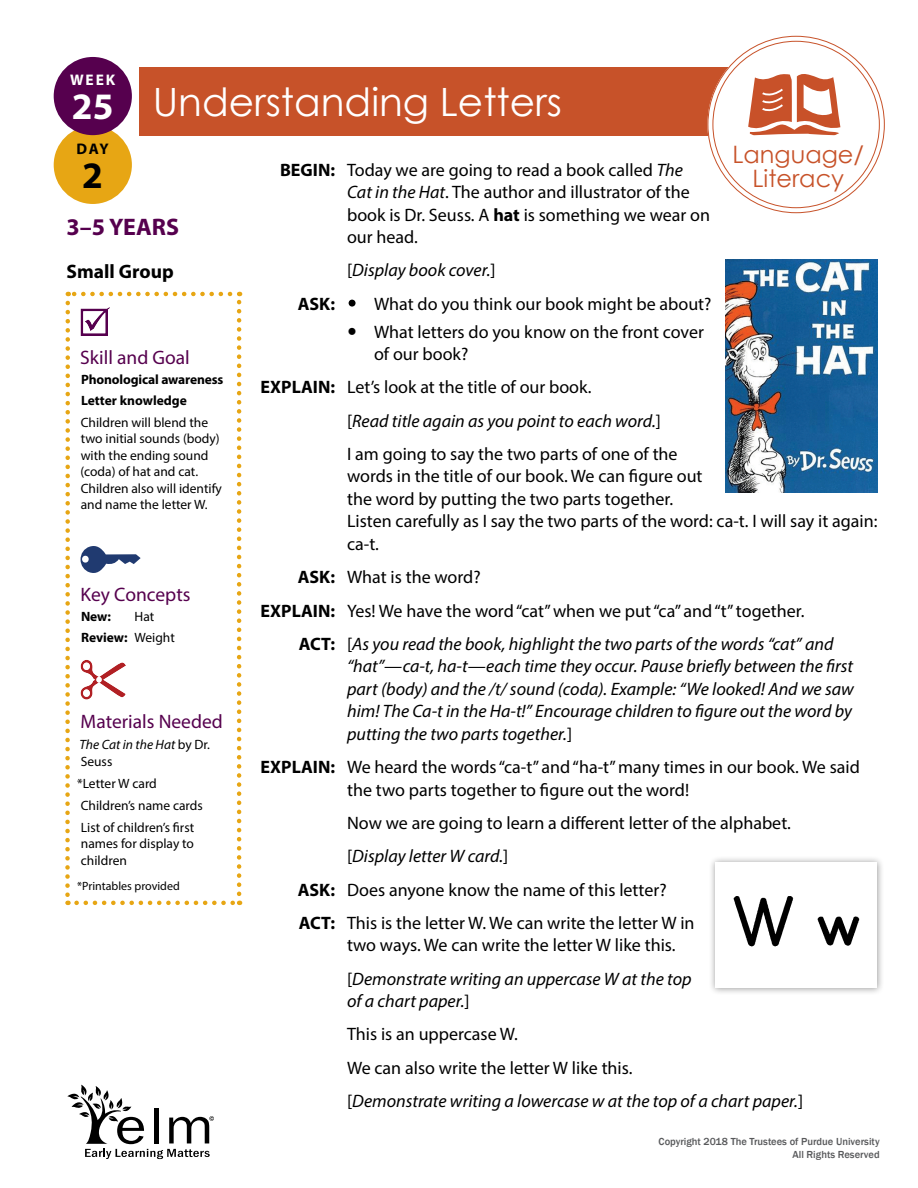
<style>
.page{position:relative;width:918px;height:1188px;background:#fff}
.page>*{position:absolute;margin:0;border:0;box-sizing:border-box;transform-origin:0 0}
._1-01_Domain_Lg_LL{font:39px "Century Gothic";color:#fff}
.t1{font:700 37.5px "Myriad Pro";color:#fff}
.t2{font:700 37.5px "Myriad Pro";color:#000}
._1-01_Domain_Lg_LL-2{font:24px/24px "Century Gothic";color:#c75229;text-align:center}
.t3{font:700 24px "Myriad Pro";color:#56004e}
.t4{font:19.5px "Myriad Pro";color:#56004e}
.t5{font:700 19.5px "Myriad Pro";color:#000}
.t6{font:18px/22.5px "Myriad Pro";color:#000}
.t7{font:italic 18px/22.5px "Myriad Pro";color:#000}
.t8{font:700 18px "Myriad Pro";color:#000}
.t9{font:700 15.45px "Myriad Pro";color:#fff}
.t10{font:700 15.45px "Myriad Pro";color:#000}
._2-05_Sidebar_Body{font:13.5px/16.5px "Myriad Pro";color:#000}
._2-03_Key_Concepts_1{font:700 13.5px/20.4px "Myriad Pro";letter-spacing:-.005em;color:#000}
._2-07_Shared_Reading{font:italic 13.5px/16.5px "Myriad Pro";color:#000}
._2-03_Key_Concepts_1-2{font:13.5px "Myriad Pro";color:#000}
._2-06_Printable{font:12px "Myriad Pro";color:#000}
.t11{font:500 10.5px/12.6px "Franklin Gothic";color:#58595b;text-align:right}
.s1{font-weight:700}
.s2{font-style:italic}
.s3{font-style:normal}
.s4{font-weight:700;font-style:normal}
.s5{font-weight:400}
</style>
<div class="page">
<div style="left:140px;top:68px;width:592px;height:68px;background:#c75229"></div>
<div style="left:54px;top:126px;width:78px;height:78px;background:#e7a614;border-radius:50%"></div>
<div style="left:54px;top:57px;width:78px;height:78px;background:#56004e;border-radius:50%"></div>
<div style="left:710px;top:39px;width:172px;height:171px;background:#fff;border-radius:50%"></div>
<div style="left:707px;top:36px;width:178px;height:177px;border:6px solid #fff;border-radius:50%"></div>
<svg style="left:748px;top:74px;width:92px;height:61px"></svg>
<svg style="left:81px;top:307px;width:29px;height:29px"></svg>
<svg style="left:81px;top:546px;width:60px;height:27px"></svg>
<svg style="left:81px;top:660px;width:45px;height:40px"></svg>
<svg style="left:77px;top:901px;width:163px;height:4px"></svg>
<svg style="left:237px;top:292px;width:4px;height:602px"></svg>
<svg style="left:68px;top:292px;width:162px;height:4px"></svg>
<svg style="left:65px;top:303px;width:5px;height:602px"></svg>
<img style="left:726px;top:259px;width:152px;height:233px">
<svg style="left:349px;top:300px;width:7px;height:7px"></svg>
<div style="left:708px;top:856px;width:177px;height:139px;background:#000;opacity:.4"></div>
<img style="left:716px;top:863px;width:162px;height:125px">
<svg style="left:68px;top:1085px;width:146px;height:74px"></svg>
<p class="t9" style="left:70px;top:69px;width:47px">WEEK</p>
<h2 class="t1" style="left:72px;top:82px;width:43px">25</h2>
<p class="t10" style="left:77px;top:138px;width:34px">DAY</p>
<h2 class="t2" style="left:82px;top:151px;width:22px">2</h2>
<h1 class="_1-01_Domain_Lg_LL" style="left:153px;top:74px;width:411px">Understanding Letters</h1>
<h1 class="_1-01_Domain_Lg_LL-2" style="left:733px;top:142px;width:133px">Language/<br>Literacy</h1>
<p class="t6" style="left:347px;top:158px;width:365px;text-indent:-67px"><span class="s1">BEGIN:</span> Today we are going to read a book called <span class="s2">The Cat in the Hat</span>. The author and illustrator of the book is Dr. Seuss. A <span class="s1">hat</span> is something we wear on our head.</p>
<p class="t7" style="left:347px;top:259px;width:150px"><span class="s3">[</span>Display book cover.<span class="s3">]</span></p>
<p class="t8" style="left:298px;top:292px;width:39px">ASK:</p>
<p class="t6" style="left:374px;top:292px;width:339px">What do you think our book might be about?</p>
<p class="t6" style="left:374px;top:320px;width:331px">What letters do you know on the front cover of our book?</p>
<p class="t6" style="left:261px;top:376px;width:332px"><span class="s1">EXPLAIN:</span> Let’s look at the title of our book.</p>
<p class="t7" style="left:347px;top:409px;width:315px"><span class="s3">[</span>Read title again as you point to each word.<span class="s3">]</span></p>
<p class="t6" style="left:347px;top:442px;width:532px">I am going to say the two parts of one of the<br>words in the title of our book. We can figure out<br>the word by putting the two parts together.<br>Listen carefully as I say the two parts of the word: ca-t. I will say it again: ca-t.</p>
<p class="t6" style="left:298px;top:566px;width:184px"><span class="s1">ASK:</span> What is the word?</p>
<p class="t6" style="left:261px;top:599px;width:545px"><span class="s1">EXPLAIN:</span> Yes! We have the word “cat” when we put “ca” and “t” together.</p>
<p class="t7" style="left:347px;top:632px;width:508px;text-indent:-48px"><span class="s4">ACT:</span> <span class="s3">[</span>As you read the book, highlight the two parts of the words “cat” and “hat”—ca-t, ha-t—each time they occur. Pause briefly between the first part (body) and the /t/ sound (coda). Example: “We looked! And we saw him! The Ca-t in the Ha-t!” Encourage children to figure out the word by putting the two parts together.<span class="s3">]</span></p>
<p class="t6" style="left:347px;top:756px;width:514px;text-indent:-86px"><span class="s1">EXPLAIN:</span> We heard the words “ca-t” and “ha-t” many times in our book. We said the two parts together to figure out the word!</p>
<p class="t6" style="left:347px;top:811px;width:445px">Now we are going to learn a different letter of the alphabet.</p>
<p class="t7" style="left:347px;top:845px;width:163px"><span class="s3">[</span>Display letter W card.<span class="s3">]</span></p>
<p class="t6" style="left:298px;top:878px;width:370px"><span class="s1">ASK:</span> Does anyone know the name of this letter?</p>
<p class="t6" style="left:347px;top:911px;width:349px;text-indent:-48px"><span class="s1">ACT:</span> This is the letter W. We can write the letter W in two ways. We can write the letter W like this.</p>
<p class="t7" style="left:347px;top:967px;width:346px"><span class="s3">[</span>Demonstrate writing an uppercase W at the top of a chart paper.<span class="s3">]</span></p>
<p class="t6" style="left:347px;top:1023px;width:172px">This is an uppercase W.</p>
<p class="t6" style="left:347px;top:1056px;width:287px">We can also write the letter W like this.</p>
<p class="t7" style="left:347px;top:1089px;width:458px"><span class="s3">[</span>Demonstrate writing a lowercase w at the top of a chart paper.<span class="s3">]</span></p>
<p class="t11" style="left:659px;top:1136px;width:223px">Copyright 2018 The Trustees of Purdue University<br>All Rights Reserved</p>
<h2 class="t3" style="left:67px;top:212px;width:114px">3–5 YEARS</h2>
<h2 class="t5" style="left:67px;top:259px;width:109px">Small Group</h2>
<h3 class="t4" style="left:80px;top:345px;width:111px">Skill and Goal</h3>
<h4 class="_2-03_Key_Concepts_1" style="left:81px;top:369px;width:144px">Phonological awareness<br>Letter knowledge</h4>
<p class="_2-05_Sidebar_Body" style="left:80px;top:414px;width:143px">Children will blend the two initial sounds (body) with the ending sound (coda) of hat and cat.<br>Children also will identify and name the letter W.</p>
<h3 class="t4" style="left:81px;top:582px;width:111px">Key Concepts</h3>
<p class="_2-03_Key_Concepts_1" style="left:81px;top:606px;width:32px">New:</p>
<p class="_2-03_Key_Concepts_1-2" style="left:135px;top:608px;width:21px">Hat</p>
<p class="_2-03_Key_Concepts_1" style="left:81px;top:627px;width:95px">Review: <span class="s5">Weight</span></p>
<h3 class="t4" style="left:81px;top:709px;width:144px">Materials Needed</h3>
<p class="_2-07_Shared_Reading" style="left:80px;top:736px;width:132px">The Cat in the Hat <span class="s3">by Dr.<br>Seuss</span></p>
<p class="_2-05_Sidebar_Body" style="left:77px;top:775px;width:81px">*Letter W card</p>
<p class="_2-05_Sidebar_Body" style="left:81px;top:797px;width:124px">Children’s name cards</p>
<p class="_2-05_Sidebar_Body" style="left:81px;top:819px;width:115px;text-align:justify">List of children’s first names for display to children</p>
<p class="_2-06_Printable" style="left:77px;top:878px;width:104px">*Printables provided</p>
</div>
